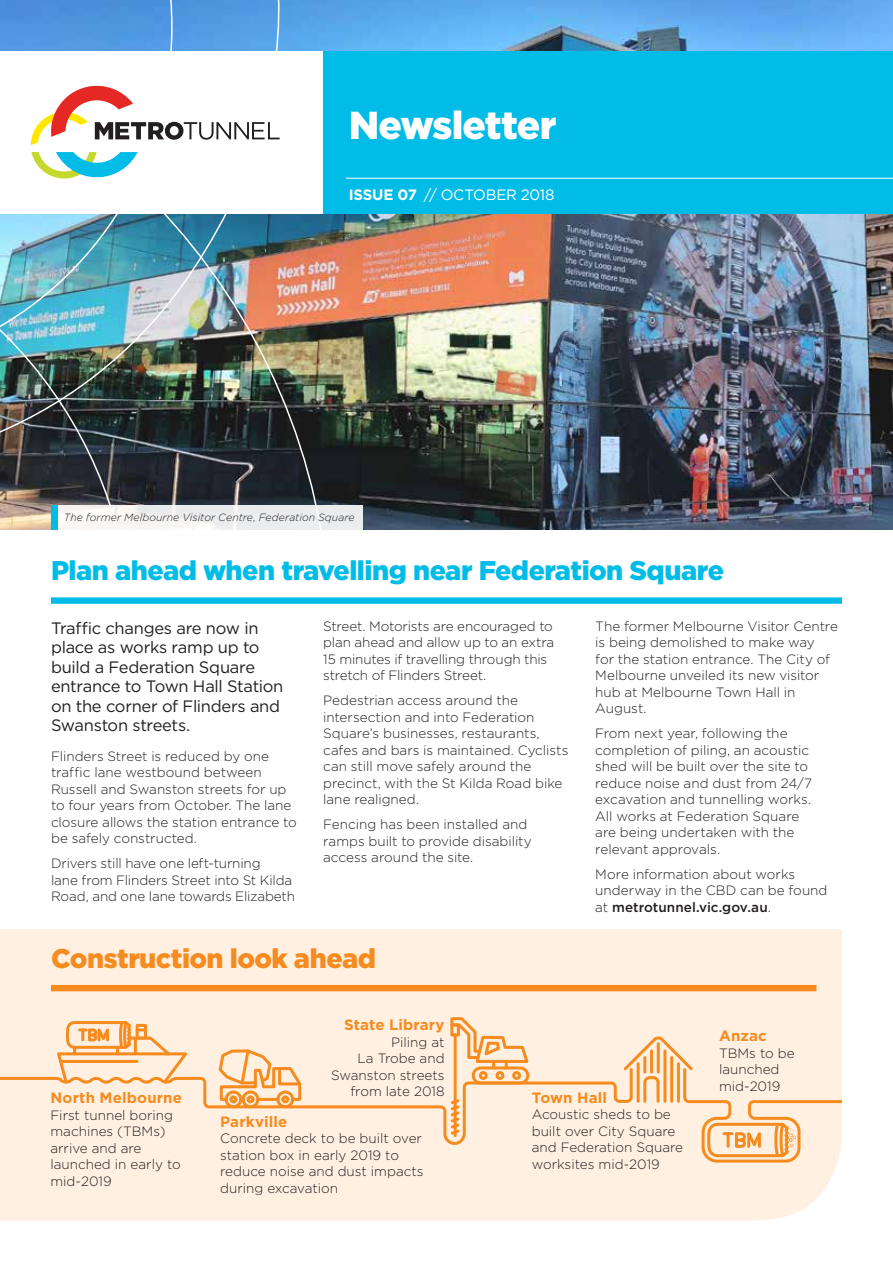
<style>
.page{position:relative;width:893px;height:1263px;background:#fff}
.page>*{position:absolute;margin:0;border:0;box-sizing:border-box;transform-origin:0 0}
.t1{font:900 39px "Gotham HTF";letter-spacing:-.025em;color:#fff}
.t2{font:900 27px "Gotham HTF";letter-spacing:-.02em;color:#00bce7}
.t3{font:900 27px "Gotham HTF";letter-spacing:-.02em;color:#f68b1f}
.t4{font:16.5px/19.5px "Gotham HTF";letter-spacing:-.02em;color:#231f20}
.t5{font:700 15px "Gotham HTF";letter-spacing:.01em;color:#f68b1f}
.t6{font:15px "Gotham HTF";letter-spacing:-.015em;color:#fff}
.t7{font:300 13.5px/16.5px "Gotham HTF";color:#231f20}
.t8{font:italic 300 10.5px "Gotham HTF";letter-spacing:.005em;color:#231f20}
.s1{font-weight:700}
.s2{font-weight:500}
</style>
<div class="page">
<img style="left:336px;top:0;width:557px;height:530px">
<img style="left:0;top:491px;width:336px;height:39px">
<img style="left:0;top:0;width:344px;height:491px">
<div style="left:51px;top:597px;width:791px;height:7px;background:#00bce7"></div>
<div style="left:0;top:929px;width:842px;height:291px;background:#fff0e1"></div>
<hr style="left:0;top:1077px;width:56px;height:3px;background:#f68b1f">
<svg style="left:53px;top:1016px;width:789px;height:148px"></svg>
<div style="left:51px;top:985px;width:765px;height:6px;background:#f68b1f"></div>
<div style="left:51px;top:505px;width:311px;height:25px;background:linear-gradient(to right,#f4f6f4,#eaeaed)"></div>
<div style="left:51px;top:505px;width:6px;height:25px;background:#00bce7"></div>
<div style="left:323px;top:51px;width:570px;height:162px;background:#00bce7"></div>
<div style="left:0;top:51px;width:323px;height:162px;background:#fff"></div>
<svg style="left:31px;top:85px;width:249px;height:60px"></svg>
<svg style="left:31px;top:152px;width:107px;height:27px"></svg>
<hr style="left:346px;top:178px;width:547px;height:1px;background:#fff">
<h1 class="t1" style="left:349px;top:103px;width:209px">Newsletter</h1>
<p class="t6" style="left:349px;top:187px;width:207px"><span class="s1">ISSUE 07</span> // OCTOBER 2018</p>
<p class="t8" style="left:64px;top:512px;width:292px">The former Melbourne Visitor Centre, Federation Square</p>
<h2 class="t2" style="left:51px;top:555px;width:675px">Plan ahead when travelling near Federation Square</h2>
<p class="t4" style="left:51px;top:618px;width:234px">Traffic changes are now in place as works ramp up to build a Federation Square entrance to Town Hall Station on the corner of Flinders and<br>Swanston streets.</p>
<p class="t7" style="left:51px;top:748px;width:247px">Flinders Street is reduced by one traffic lane westbound between Russell and Swanston streets for up to four years from October. The lane closure allows the station entrance to be safely constructed.</p>
<p class="t7" style="left:51px;top:855px;width:245px">Drivers still have one left-turning<br>lane from Flinders Street into St Kilda<br>Road, and one lane towards Elizabeth</p>
<p class="t7" style="left:595px;top:618px;width:244px">The former Melbourne Visitor Centre is being demolished to make way<br>for the station entrance. The City of<br>Melbourne unveiled its new visitor hub at Melbourne Town Hall in<br>August.</p>
<p class="t7" style="left:595px;top:725px;width:218px">From next year, following the completion of piling, an acoustic shed will be built over the site to reduce noise and dust from 24/7 excavation and tunnelling works.<br>All works at Federation Square are being undertaken with the relevant approvals.</p>
<p class="t7" style="left:595px;top:866px;width:234px">More information about works underway in the CBD can be found at <span class="s2">metrotunnel.vic.gov.au</span>.</p>
<p class="t7" style="left:323px;top:618px;width:233px">Street. Motorists are encouraged to plan ahead and allow up to an extra 15 minutes if travelling through this stretch of Flinders Street.</p>
<p class="t7" style="left:323px;top:692px;width:247px">Pedestrian access around the intersection and into Federation<br>Square’s businesses, restaurants, cafes and bars is maintained. Cyclists can still move safely around the precinct, with the St Kilda Road bike lane realigned.</p>
<p class="t7" style="left:323px;top:816px;width:210px">Fencing has been installed and ramps built to provide disability access around the site.</p>
<h2 class="t3" style="left:51px;top:943px;width:326px">Construction look ahead</h2>
<p class="t5" style="left:344px;top:1016px;width:102px">State Library</p>
<p class="t7" style="left:331px;top:1033px;width:115px;text-align:right">Piling at<br>La Trobe and<br>Swanston streets from late 2018</p>
<p class="t5" style="left:50px;top:1089px;width:133px">North Melbourne</p>
<p class="t7" style="left:50px;top:1107px;width:132px">First tunnel boring machines (TBMs) arrive and are launched in early to mid-2019</p>
<p class="t5" style="left:220px;top:1113px;width:69px">Parkville</p>
<p class="t7" style="left:220px;top:1130px;width:205px">Concrete deck to be built over station box in early 2019 to reduce noise and dust impacts during excavation</p>
<p class="t5" style="left:532px;top:1089px;width:77px">Town Hall</p>
<p class="t7" style="left:532px;top:1106px;width:153px">Acoustic sheds to be built over City Square and Federation Square worksites mid-2019</p>
<p class="t5" style="left:719px;top:1027px;width:49px">Anzac</p>
<p class="t7" style="left:719px;top:1044px;width:77px">TBMs to be launched mid-2019</p>
</div>
